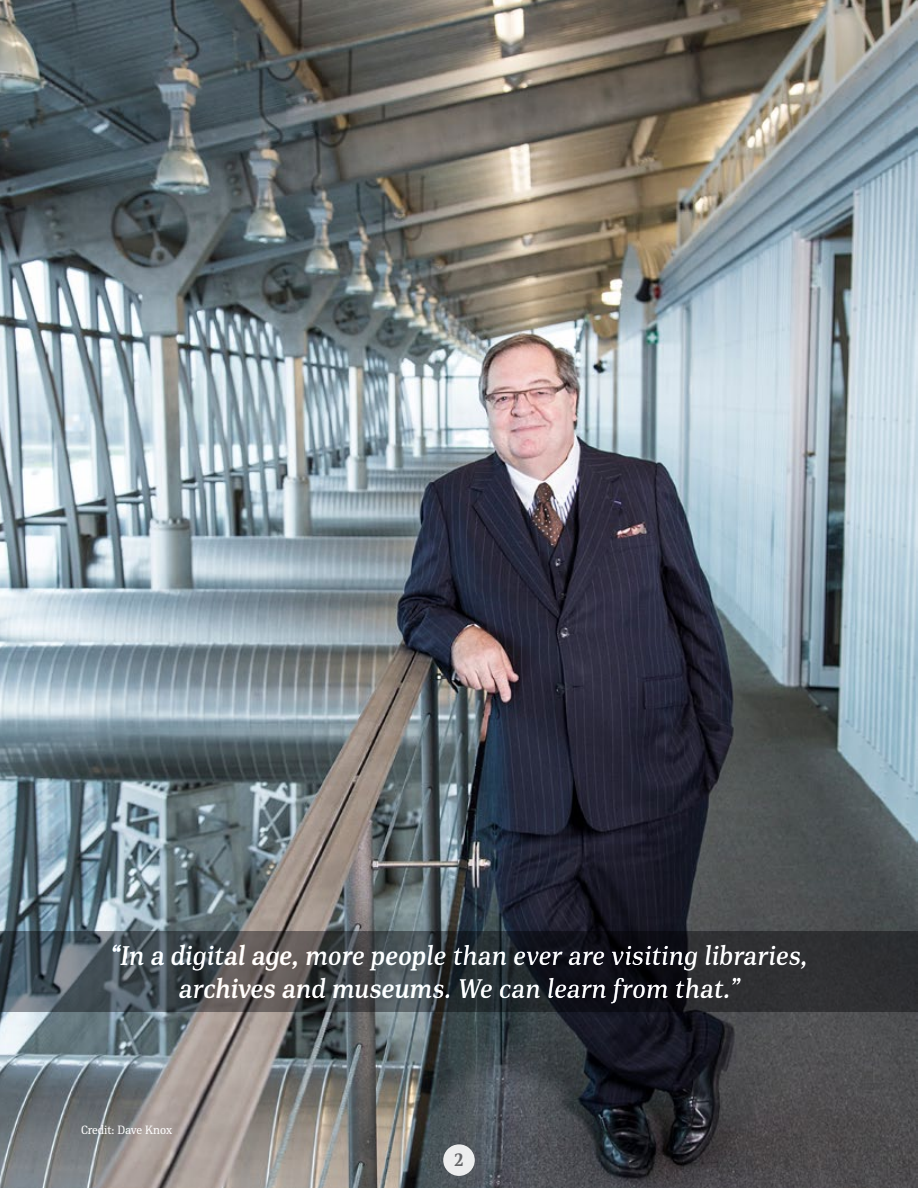
<style>
.page{position:relative;width:918px;height:1188px;background:#fff}
.page>*{position:absolute;margin:0;border:0;box-sizing:border-box;transform-origin:0 0}
.t1{font:italic 500 27px/33px "PFDIN Serif";letter-spacing:.01em;color:#fff;text-align:center}
.t2{font:700 18px "PFDIN Serif";color:#636466}
.Captions{font:12px "PFDIN Serif";color:#fff}
</style>
<div class="page">
<img style="left:0;top:0;width:918px;height:1188px">
<svg style="left:0;top:931px;width:918px;height:80px;background:#35393e"></svg>
<img style="left:917px;top:0;width:1px;height:100px">
<div style="left:443px;top:1144px;width:32px;height:32px;background:#ededee;border-radius:50%"></div>
<p class="t1" style="left:111px;top:939px;width:698px">“In a digital age, more people than ever are visiting libraries, archives and museums. We can learn from that.”</p>
<p class="Captions" style="left:81px;top:1122px;width:93px">Credit: Dave Knox</p>
<p class="t2" style="left:454px;top:1149px;width:11px">2</p>
</div>
